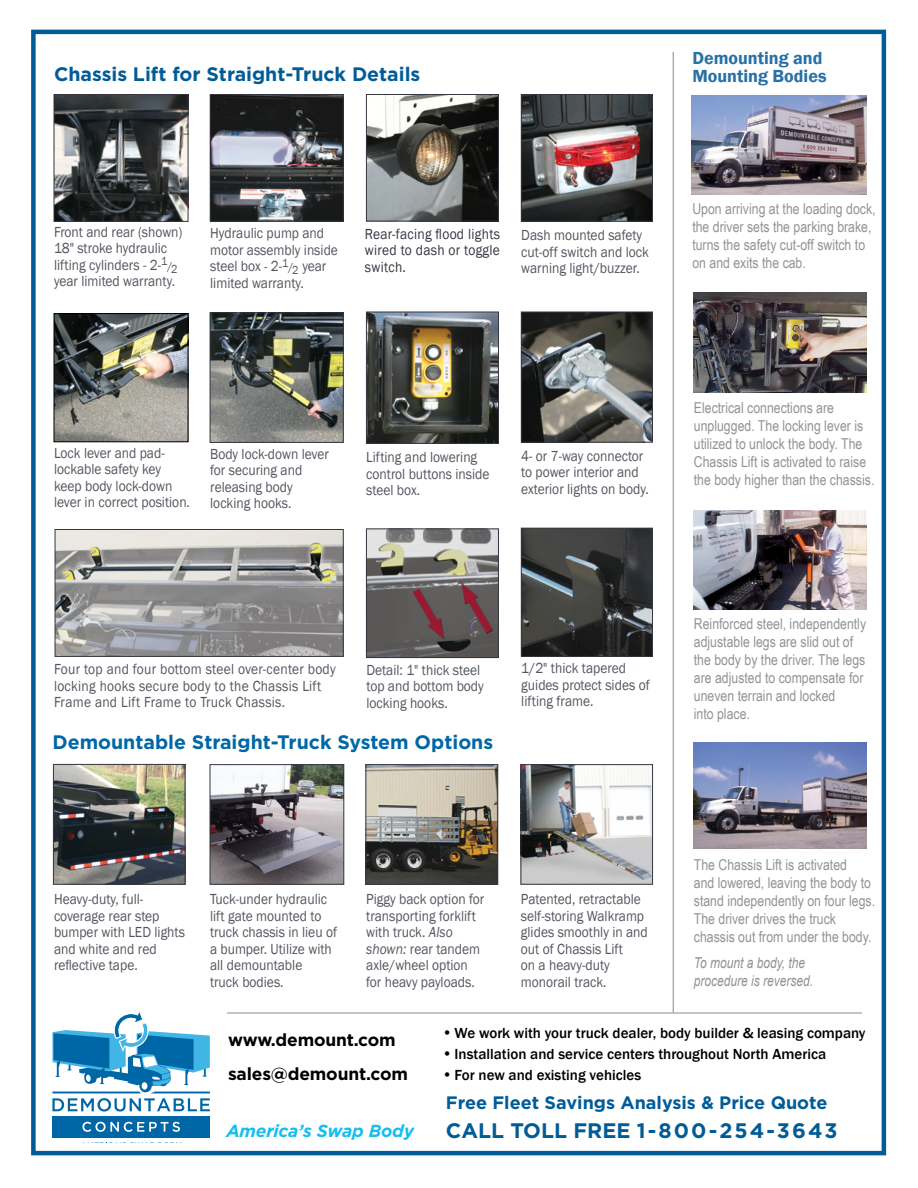
<style>
.page{position:relative;width:918px;height:1188px;background:#fff}
.page>*{position:absolute;margin:0;border:0;box-sizing:border-box;transform-origin:0 0}
.t1{font:700 21px "Gotham";color:#005c97}
.t2{font:700 19.5px "Gotham";color:#0067a6}
.t3{font:700 19.5px "Gotham";color:#005c97}
.t4{font:700 18px "Gotham";color:#005c97}
.t5{font:600 18px "Franklin Gothic";color:#2870a6}
.t6{font:700 17.4px "Gotham";letter-spacing:-.01em;color:#000}
.t7{font:italic 700 17.4px "Gotham";letter-spacing:-.01em;color:#15bef0}
.t8{font:15px/16.5px "Franklin Gothic";color:#53565f;scale:.9 1}
.t9{font:15px/18px "Arial Narrow";color:#909498}
.t10{font:500 15px "Franklin Gothic";color:#000}
.t11{font:15px/16.5px "Franklin Gothic";letter-spacing:.02em;color:#53565f;scale:.9 1}
.t12{font:15px/16.5px "Franklin Gothic";letter-spacing:.02em;color:#343741;text-align:justify;scale:.9 1}
.t13{font:italic 15px/18px "Arial";color:#909498;scale:.8 1}
.s1{font-size:12px}
.s2{font-size:13.5px}
.s3{font-style:italic}
</style>
<div class="page">
<div style="left:31px;top:30px;width:855px;height:1125px;border:4px solid #005c97"></div>
<img style="left:212px;top:766px;width:130px;height:117px">
<div style="left:210px;top:764px;width:134px;height:121px;border:1px solid #343741"></div>
<img style="left:523px;top:766px;width:128px;height:117px">
<div style="left:521px;top:764px;width:132px;height:121px;border:1px solid #343741"></div>
<img style="left:367px;top:766px;width:129px;height:117px">
<div style="left:365px;top:764px;width:133px;height:121px;border:1px solid #343741"></div>
<img style="left:691px;top:95px;width:176px;height:100px">
<img style="left:693px;top:293px;width:174px;height:100px">
<img style="left:694px;top:511px;width:173px;height:99px">
<img style="left:694px;top:743px;width:173px;height:105px">
<img style="left:55px;top:766px;width:128px;height:117px">
<div style="left:53px;top:764px;width:132px;height:121px;border:1px solid #343741"></div>
<img style="left:368px;top:314px;width:129px;height:128px">
<div style="left:366px;top:312px;width:133px;height:132px;border:1px solid #343741"></div>
<img style="left:523px;top:96px;width:128px;height:124px">
<div style="left:521px;top:94px;width:132px;height:128px;border:1px solid #343741"></div>
<img style="left:523px;top:530px;width:128px;height:125px">
<div style="left:521px;top:528px;width:132px;height:129px;border:1px solid #343741"></div>
<img style="left:368px;top:96px;width:129px;height:123px">
<div style="left:366px;top:94px;width:133px;height:127px;border:1px solid #343741"></div>
<img style="left:56px;top:96px;width:130px;height:124px">
<div style="left:54px;top:94px;width:134px;height:128px;border:1px solid #343741"></div>
<img style="left:523px;top:314px;width:128px;height:127px">
<div style="left:521px;top:312px;width:132px;height:131px;border:1px solid #343741"></div>
<img style="left:368px;top:531px;width:129px;height:125px">
<div style="left:366px;top:529px;width:133px;height:129px;border:1px solid #343741"></div>
<img style="left:212px;top:314px;width:130px;height:127px">
<div style="left:210px;top:312px;width:134px;height:131px;border:1px solid #343741"></div>
<img style="left:212px;top:96px;width:130px;height:124px">
<div style="left:210px;top:94px;width:134px;height:128px;border:1px solid #343741"></div>
<img style="left:56px;top:315px;width:130px;height:125px">
<div style="left:54px;top:313px;width:134px;height:129px;border:1px solid #000"></div>
<img style="left:57px;top:531px;width:285px;height:124px">
<div style="left:55px;top:529px;width:289px;height:128px;border:1px solid #343741"></div>
<hr style="left:673px;top:52px;width:1px;height:960px;background:#878a8f">
<hr style="left:227px;top:1013px;width:635px;height:1px;background:#878a8f">
<div style="left:52px;top:1116px;width:158px;height:21px;background:#0067a6"></div>
<svg style="left:82px;top:1122px;width:98px;height:10px"></svg>
<svg style="left:52px;top:1012px;width:158px;height:100px"></svg>
<p class="t3" style="left:54px;top:62px;width:368px">Chassis Lift for Straight-Truck Details</p>
<p class="t5" style="left:692px;top:47px;width:132px">Demounting and</p>
<p class="t5" style="left:692px;top:65px;width:136px">Mounting Bodies</p>
<p class="t8" style="left:54px;top:224px;width:144px">Front and rear (shown)<br>18" stroke hydraulic lifting cylinders - 2-<sup>1</sup><span class="s1">/</span><sub>2 </sub>year limited warranty.</p>
<p class="t8" style="left:210px;top:225px;width:143px">Hydraulic pump and motor assembly inside steel box <span class="s2">-</span> 2-<sup>1</sup><span class="s1">/</span><sub>2</sub> year limited warranty.</p>
<p class="t12" style="left:365px;top:226px;width:152px">Rear-facing flood lights wired to dash or toggle switch.</p>
<p class="t8" style="left:521px;top:227px;width:143px">Dash mounted safety cut-off switch and lock warning light/buzzer.</p>
<p class="t9" style="left:692px;top:199px;width:185px">Upon arriving at the loading dock, the driver sets the parking brake, turns the safety cut-off switch to on and exits the cab.</p>
<p class="t8" style="left:54px;top:445px;width:153px">Lock lever and pad&shy;lockable safety key keep body lock-down lever in correct position.</p>
<p class="t8" style="left:210px;top:446px;width:133px">Body lock-down lever for securing and releasing body locking hooks.</p>
<p class="t8" style="left:366px;top:449px;width:138px">Lifting and lowering control buttons inside steel box.</p>
<p class="t8" style="left:521px;top:448px;width:143px">4- or 7-way connector to power interior and exterior lights on body.</p>
<p class="t11" style="left:54px;top:662px;width:315px">Four top and four bottom steel over-center body locking hooks secure body to the Chassis Lift<br>Frame and Lift Frame to Truck Chassis.</p>
<p class="t8" style="left:366px;top:662px;width:132px">Detail: 1" thick steel top and bottom body locking hooks.</p>
<p class="t8" style="left:521px;top:661px;width:144px">1/2" thick tapered guides protect sides of lifting frame.</p>
<p class="t2" style="left:52px;top:731px;width:442px">Demountable Straight-Truck System Options</p>
<p class="t8" style="left:54px;top:891px;width:147px">Heavy-duty, full&shy;coverage rear step bumper with LED lights and white and red reflective tape.</p>
<p class="t8" style="left:210px;top:891px;width:143px">Tuck-under hydraulic lift gate mounted to truck chassis in lieu of a bumper. Utilize with all demountable<br>truck bodies.</p>
<p class="t8" style="left:366px;top:891px;width:133px">Piggy back option for transporting forklift with truck. <span class="s3">Also shown:</span> rear tandem axle/wheel option for heavy payloads.</p>
<p class="t8" style="left:521px;top:891px;width:143px">Patented, retractable self-storing Walkramp glides smoothly in and out of Chassis Lift<br>on a heavy-duty monorail track.</p>
<p class="t9" style="left:694px;top:398px;width:182px">Electrical connections are unplugged. The locking lever is utilized to unlock the body. The<br>Chassis Lift is activated to raise the body higher than the chassis.</p>
<p class="t9" style="left:694px;top:614px;width:174px">Reinforced steel, independently adjustable legs are slid out of the body by the driver. The legs are adjusted to compensate for uneven terrain and locked<br>into place.</p>
<p class="t9" style="left:694px;top:855px;width:183px">The Chassis Lift is activated<br>and lowered, leaving the body to stand independently on four legs.<br>The driver drives the truck chassis out from under the body.</p>
<p class="t13" style="left:694px;top:954px;width:151px">To mount a body, the procedure is reversed.</p>
<p class="t6" style="left:228px;top:1030px;width:169px">www.demount.com</p>
<p class="t6" style="left:228px;top:1064px;width:181px">sales@demount.com</p>
<p class="t7" style="left:226px;top:1119px;width:189px">America’s Swap Body</p>
<p class="t10" style="left:444px;top:1024px;width:423px">• We work with your truck dealer, body builder &amp; leasing company</p>
<p class="t10" style="left:444px;top:1045px;width:384px">• Installation and service centers throughout North America</p>
<p class="t10" style="left:444px;top:1066px;width:199px">• For new and existing vehicles</p>
<p class="t4" style="left:446px;top:1092px;width:383px">Free Fleet Savings Analysis &amp; Price Quote</p>
<p class="t1" style="left:446px;top:1118px;width:393px">CALL TOLL FREE 1-800-254-3643</p>
</div>
